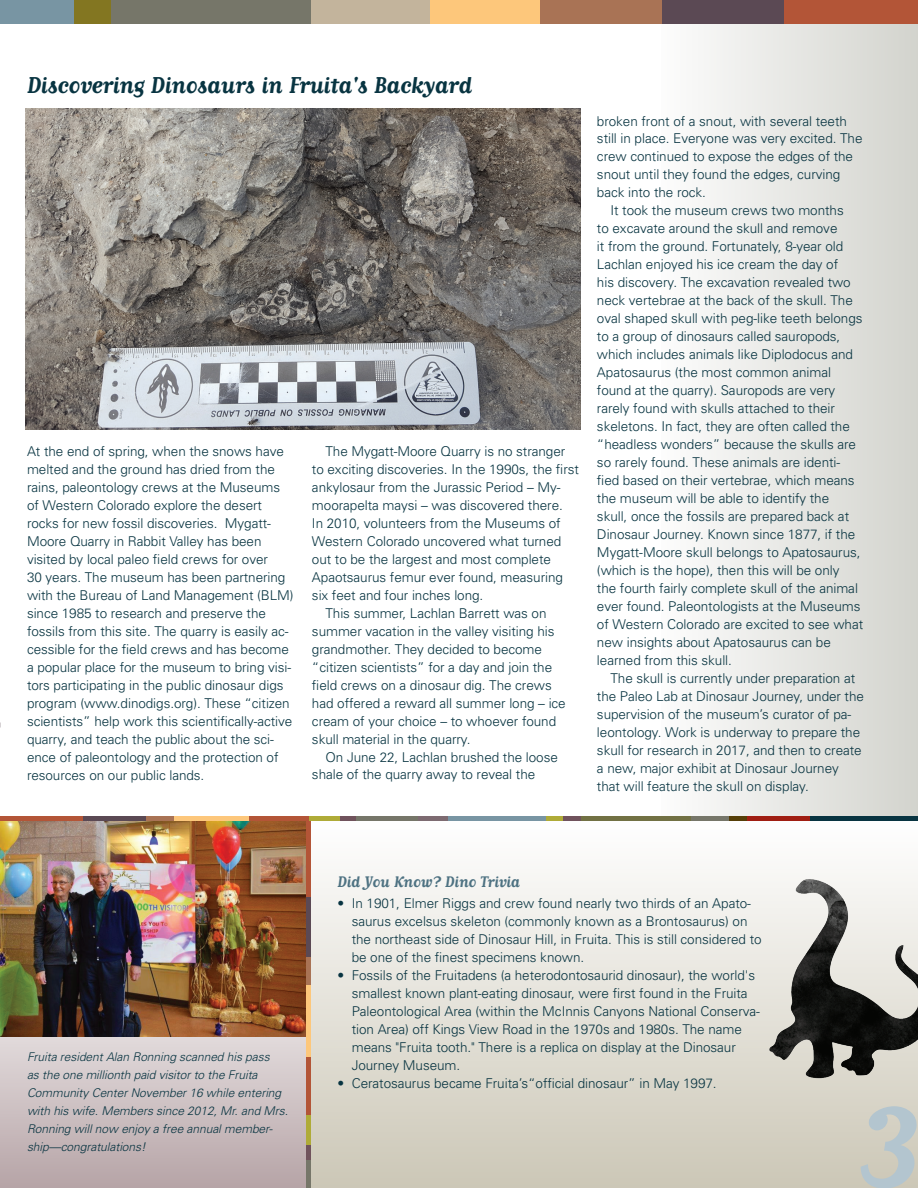
<style>
.page{position:relative;width:918px;height:1188px;background:#fff}
.page>*{position:absolute;margin:0;border:0;box-sizing:border-box;transform-origin:0 0}
.t1{font:700 135px "Matrix Script";color:#b3c5cf}
.t2{font:700 27px "Matrix Script";letter-spacing:-.01em;color:#083441}
.t3{font:700 18px "Matrix Script";letter-spacing:-.01em;color:#4e7282}
.t4{font:300 13.5px/18px "Univers";letter-spacing:-.005em;color:#083441}
.t5{font:italic 300 12px/18px "Univers";letter-spacing:-.005em;color:#083441}
</style>
<div class="page">
<svg style="left:0;top:1036px;width:307px;height:152px"></svg>
<img style="left:0;top:821px;width:307px;height:215px">
<div style="left:309px;top:819px;width:609px;height:369px;background:linear-gradient(to bottom,#fff,#ccc7b7)"></div>
<hr style="left:307px;top:1089px;width:4px;height:99px;background:#afab38">
<hr style="left:307px;top:1146px;width:4px;height:17px;background:#70535c">
<hr style="left:307px;top:1160px;width:4px;height:28px;background:#767669">
<hr style="left:307px;top:1056px;width:4px;height:59px;background:#b35537">
<hr style="left:307px;top:982px;width:4px;height:74px;background:#fdc77b">
<hr style="left:307px;top:955px;width:4px;height:29px;background:#a97355">
<hr style="left:307px;top:897px;width:4px;height:60px;background:#5b4954">
<hr style="left:307px;top:817px;width:4px;height:80px;background:#b35537">
<div style="left:662px;top:9px;width:256px;height:809px;background:linear-gradient(to right,#fcfcfc,#d3d3cd)"></div>
<div style="left:0;top:0;width:87px;height:24px;background:#7895a3"></div>
<div style="left:74px;top:0;width:82px;height:24px;background:#837621"></div>
<div style="left:112px;top:0;width:201px;height:24px;background:#767669"></div>
<div style="left:408px;top:0;width:176px;height:24px;background:#fdc77b"></div>
<div style="left:540px;top:0;width:126px;height:24px;background:#a97355"></div>
<div style="left:311px;top:0;width:119px;height:24px;background:#c3b49c"></div>
<div style="left:662px;top:0;width:122px;height:24px;background:#5b4954"></div>
<div style="left:784px;top:0;width:134px;height:24px;background:#b35537"></div>
<img style="left:26px;top:108px;width:554px;height:322px">
<div style="left:792px;top:816px;width:126px;height:5px;background:#083441"></div>
<div style="left:282px;top:816px;width:180px;height:5px;background:#afab38"></div>
<div style="left:746px;top:816px;width:64px;height:5px;background:#a01e12"></div>
<div style="left:728px;top:816px;width:18px;height:5px;background:#563f08"></div>
<div style="left:690px;top:816px;width:38px;height:5px;background:#767669"></div>
<div style="left:580px;top:816px;width:111px;height:5px;background:#727144"></div>
<div style="left:562px;top:816px;width:18px;height:5px;background:#70535c"></div>
<div style="left:341px;top:816px;width:18px;height:5px;background:#70535c"></div>
<div style="left:546px;top:816px;width:16px;height:5px;background:#afab38"></div>
<div style="left:441px;top:816px;width:105px;height:5px;background:#7895a3"></div>
<div style="left:406px;top:816px;width:42px;height:5px;background:#7d6b71"></div>
<div style="left:356px;top:816px;width:62px;height:5px;background:#767669"></div>
<div style="left:249px;top:816px;width:60px;height:5px;background:#b35537"></div>
<div style="left:171px;top:816px;width:78px;height:5px;background:#fdc77b"></div>
<div style="left:143px;top:816px;width:31px;height:5px;background:#a97355"></div>
<div style="left:83px;top:816px;width:62px;height:5px;background:#5b4954"></div>
<div style="left:0;top:816px;width:83px;height:5px;background:#b35537"></div>
<img style="left:718px;top:858px;width:200px;height:250px">
<h2 class="t2" style="left:27px;top:72px;width:447px">Discovering Dinosaurs in Fruita's Backyard</h2>
<p class="t4" style="left:27px;top:441px;width:268px">At the end of spring, when the snows have melted and the ground has dried from the rains, paleontology crews at the Museums of Western Colorado explore the desert rocks for new fossil discoveries. Mygatt-Moore Quarry in Rabbit Valley has been visited by local paleo field crews for over<br>30 years. The museum has been partnering with the Bureau of Land Management (BLM) since 1985 to research and preserve the fossils from this site. The quarry is easily ac&shy;cessible for the field crews and has become a popular place for the museum to bring visi&shy;tors participating in the public dinosaur digs program (www.dinodigs.org). These “citizen scientists” help work this scientifically-active quarry, and teach the public about the sci&shy;ence of paleontology and the protection of resources on our public lands.</p>
<p class="t4" style="left:325px;top:441px;width:241px">The Mygatt-Moore Quarry is no stranger</p>
<p class="t4" style="left:312px;top:459px;width:268px">to exciting discoveries. In the 1990s, the first</p>
<p class="t4" style="left:312px;top:477px;width:250px">ankylosaur from the Jurassic Period – My-</p>
<p class="t4" style="left:312px;top:495px;width:252px">moorapelta maysi – was discovered there.</p>
<p class="t4" style="left:312px;top:513px;width:250px">In 2010, volunteers from the Museums of</p>
<p class="t4" style="left:312px;top:531px;width:251px">Western Colorado uncovered what turned</p>
<p class="t4" style="left:312px;top:549px;width:241px">out to be the largest and most complete</p>
<p class="t4" style="left:312px;top:567px;width:253px">Apaotsaurus femur ever found, measuring</p>
<p class="t4" style="left:312px;top:585px;width:173px">six feet and four inches long.</p>
<p class="t4" style="left:325px;top:603px;width:223px">This summer, Lachlan Barrett was on</p>
<p class="t4" style="left:312px;top:621px;width:244px">summer vacation in the valley visiting his</p>
<p class="t4" style="left:312px;top:639px;width:232px">grandmother. They decided to become</p>
<p class="t4" style="left:312px;top:657px;width:242px">“citizen scientists” for a day and join the</p>
<p class="t4" style="left:312px;top:675px;width:241px">field crews on a dinosaur dig. The crews</p>
<p class="t4" style="left:312px;top:693px;width:255px">had offered a reward all summer long – ice</p>
<p class="t4" style="left:312px;top:711px;width:246px">cream of your choice – to whoever found</p>
<p class="t4" style="left:312px;top:729px;width:160px">skull material in the quarry.</p>
<p class="t4" style="left:325px;top:747px;width:234px">On June 22, Lachlan brushed the loose</p>
<p class="t4" style="left:312px;top:765px;width:225px">shale of the quarry away to reveal the</p>
<p class="t4" style="left:597px;top:111px;width:267px">broken front of a snout, with several teeth still in place. Everyone was very excited. The crew continued to expose the edges of the snout until they found the edges, curving back into the rock.</p>
<p class="t4" style="left:597px;top:201px;width:268px;text-indent:14px">It took the museum crews two months<br>to excavate around the skull and remove<br>it from the ground. Fortunately, 8-year old Lachlan enjoyed his ice cream the day of<br>his discovery. The excavation revealed two neck vertebrae at the back of the skull. The oval shaped skull with peg-like teeth belongs to a group of dinosaurs called sauropods, which includes animals like Diplodocus and Apatosaurus (the most common animal found at the quarry). Sauropods are very rarely found with skulls attached to their skeletons. In fact, they are often called the “headless wonders” because the skulls are so rarely found. These animals are identi&shy;fied based on their vertebrae, which means the museum will be able to identify the<br>skull, once the fossils are prepared back at Dinosaur Journey. Known since 1877, if the Mygatt-Moore skull belongs to Apatosaurus, (which is the hope), then this will be only<br>the fourth fairly complete skull of the animal ever found. Paleontologists at the Museums of Western Colorado are excited to see what new insights about Apatosaurus can be learned from this skull.</p>
<p class="t4" style="left:597px;top:669px;width:269px;text-indent:14px">The skull is currently under preparation at the Paleo Lab at Dinosaur Journey, under the supervision of the museum’s curator of pa&shy;leontology. Work is underway to prepare the skull for research in 2017, and then to create a new, major exhibit at Dinosaur Journey that will feature the skull on display.</p>
<p class="t5" style="left:27px;top:1047px;width:263px">Fruita resident Alan Ronning scanned his pass<br>as the one millionth paid visitor to the Fruita Community Center November 16 while entering with his wife. Members since 2012, Mr. and Mrs.<br>Ronning will now enjoy a free annual member&shy;ship—congratulations!</p>
<h3 class="t3" style="left:338px;top:873px;width:184px">Did You Know? Dino Trivia</h3>
<p class="t4" style="left:352px;top:893px;width:411px;text-indent:-14px">• In 1901, Elmer Riggs and crew found nearly two thirds of an Apato&shy;saurus excelsus skeleton (commonly known as a Brontosaurus) on the northeast side of Dinosaur Hill, in Fruita. This is still considered to be one of the finest specimens known.</p>
<p class="t4" style="left:352px;top:965px;width:410px;text-indent:-14px">• Fossils of the Fruitadens (a heterodontosaurid dinosaur), the world's smallest known plant-eating dinosaur, were first found in the Fruita Paleontological Area (within the McInnis Canyons National Conserva&shy;tion Area) off Kings View Road in the 1970s and 1980s. The name means "Fruita tooth." There is a replica on display at the Dinosaur Journey Museum.</p>
<p class="t4" style="left:338px;top:1073px;width:381px">• Ceratosaurus became Fruita’s“official dinosaur” in May 1997.</p>
<h1 class="t1" style="left:860px;top:1059px;width:65px">3</h1>
</div>
